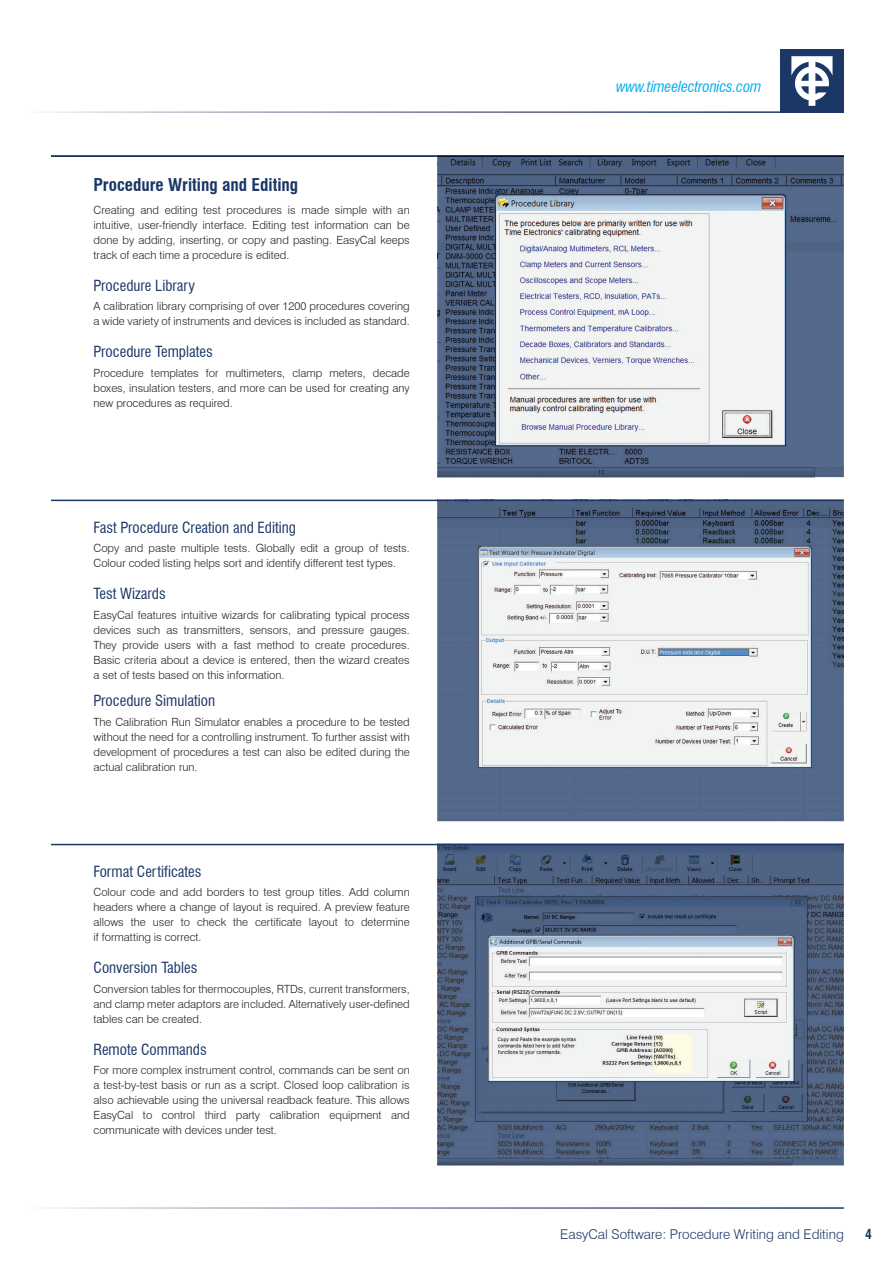
<style>
.page{position:relative;width:893px;height:1263px;background:#fff}
.page>*{position:absolute;margin:0;border:0;box-sizing:border-box;transform-origin:0 0}
.t1{font:700 condensed 17.25px "Swiss 721 BT";color:#1b3766}
.t2{font:condensed 15px "Swiss 721 BT";color:#1b3766}
.Sub_Head_L{font:italic condensed 15px "Swiss 721 BT";letter-spacing:-.01em;color:#00aeef}
.Foot_Text_R{font:300 13.5px "Swiss 721 BT";color:#1b3766}
.t3{font:700 condensed 13.5px "Swiss 721 BT";color:#1b3766}
.t4{font:300 11.25px/15px "Swiss 721 BT";color:#231f20;text-align:justify}
</style>
<div class="page">
<div style="left:780px;top:49px;width:64px;height:64px;background:#1b3766"></div>
<svg style="left:791px;top:56px;width:41px;height:50px"></svg>
<svg style="left:437px;top:501px;width:407px;height:320px"></svg>
<svg style="left:437px;top:845px;width:407px;height:320px"></svg>
<hr style="left:51px;top:155px;width:793px;height:2px;background:#1b3766">
<hr style="left:51px;top:500px;width:793px;height:1px;background:#1b3766">
<hr style="left:51px;top:844px;width:793px;height:1px;background:#1b3766">
<svg style="left:437px;top:155px;width:407px;height:322px"></svg>
<p class="t1" style="left:94px;top:174px;width:206px">Procedure Writing and Editing</p>
<p class="t4" style="left:94px;top:202px;width:318px">Creating and editing test procedures is made simple with an intuitive, user-friendly interface. Editing test information can be done by adding, inserting, or copy and pasting. EasyCal keeps track of each time a procedure is edited.</p>
<p class="t2" style="left:94px;top:277px;width:103px">Procedure Library</p>
<p class="t4" style="left:94px;top:299px;width:318px">A calibration library comprising of over 1200 procedures covering a wide variety of instruments and devices is included as standard.</p>
<p class="t2" style="left:94px;top:343px;width:121px">Procedure Templates</p>
<p class="t4" style="left:94px;top:365px;width:318px">Procedure templates for multimeters, clamp meters, decade boxes, insulation testers, and more can be used for creating any new procedures as required.</p>
<p class="t2" style="left:94px;top:519px;width:204px">Fast Procedure Creation and Editing</p>
<p class="t4" style="left:94px;top:541px;width:318px">Copy and paste multiple tests. Globally edit a group of tests.<br>Colour coded listing helps sort and identify different test types.</p>
<p class="t2" style="left:94px;top:585px;width:74px">Test Wizards</p>
<p class="t4" style="left:94px;top:607px;width:318px">EasyCal features intuitive wizards for calibrating typical process devices such as transmitters, sensors, and pressure gauges.<br>They provide users with a fast method to create procedures.<br>Basic criteria about a device is entered, then the wizard creates a set of tests based on this information.</p>
<p class="t2" style="left:94px;top:692px;width:123px">Procedure Simulation</p>
<p class="t4" style="left:94px;top:714px;width:318px">The Calibration Run Simulator enables a procedure to be tested without the need for a controlling instrument. To further assist with development of procedures a test can also be edited during the actual calibration run.</p>
<p class="t2" style="left:94px;top:863px;width:109px">Format Certificates</p>
<p class="t4" style="left:94px;top:885px;width:318px">Colour code and add borders to test group titles. Add column headers where a change of layout is required. A preview feature allows the user to check the certificate layout to determine if formatting is correct.</p>
<p class="t2" style="left:94px;top:959px;width:105px">Conversion Tables</p>
<p class="t4" style="left:94px;top:981px;width:318px">Conversion tables for thermocouples, RTDs, current transformers, and clamp meter adaptors are included. Alternatively user-defined tables can be created.</p>
<p class="t2" style="left:94px;top:1040px;width:115px">Remote Commands</p>
<p class="t4" style="left:94px;top:1062px;width:318px">For more complex instrument control, commands can be sent on a test-by-test basis or run as a script. Closed loop calibration is also achievable using the universal readback feature. This allows EasyCal to control third party calibration equipment and communicate with devices under test.</p>
<p class="Sub_Head_L" style="left:616px;top:78px;width:147px">www.timeelectronics.com</p>
<p class="Foot_Text_R" style="left:560px;top:1226px;width:285px">EasyCal Software: Procedure Writing and Editing</p>
<p class="t3" style="left:865px;top:1226px;width:8px">4</p>
</div>
